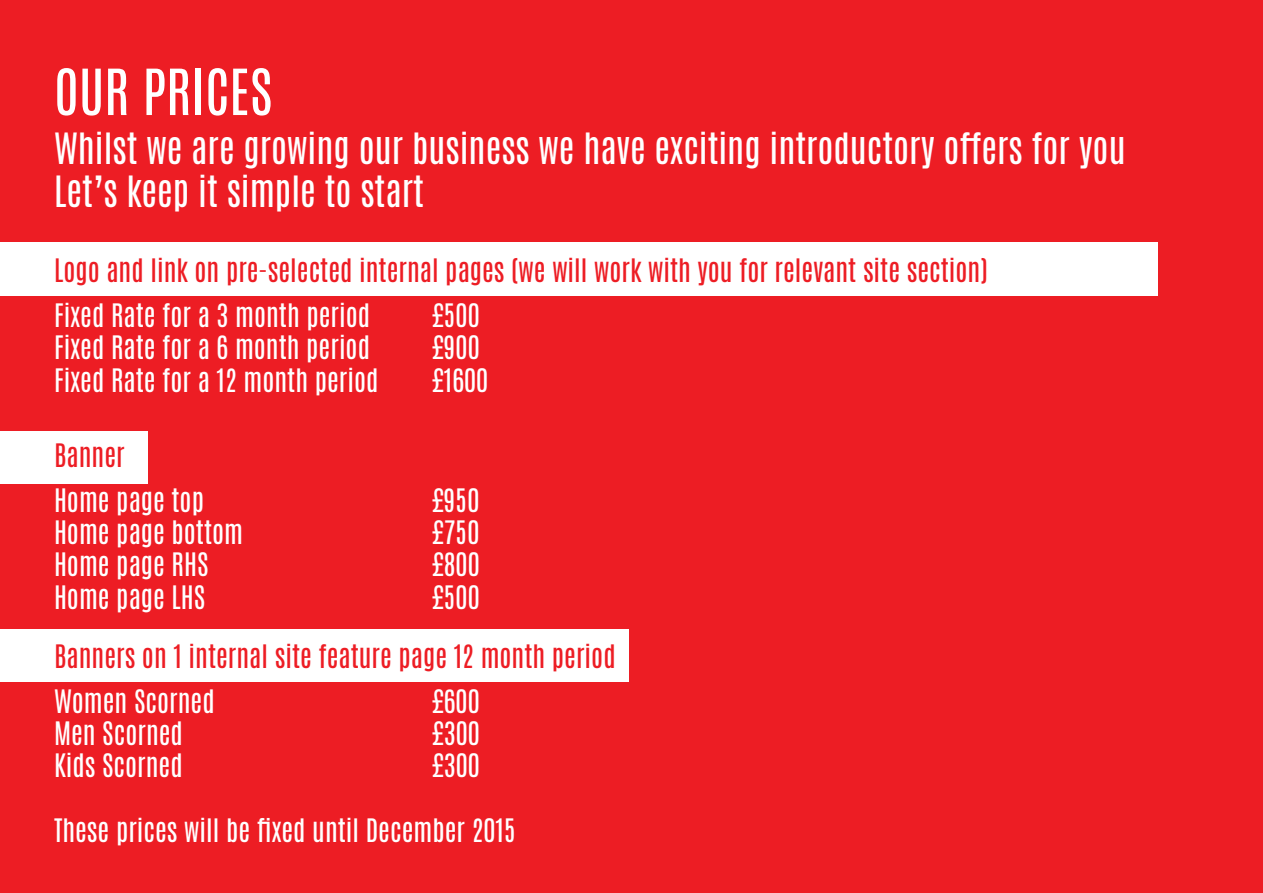
<style>
.page{position:relative;width:1263px;height:893px;background:#ed1d24}
.page>*{position:absolute;margin:0;border:0;box-sizing:border-box;transform-origin:0 0}
.t1{font:54px "Antonio";color:#fff}
.t2{font:36px/43.2px "Antonio";color:#fff}
.t3{font:27px "Antonio";color:#fff}
.t4{font:27px "Antonio";color:#ed1d24}
</style>
<div class="page">
<div style="left:0;top:242px;width:1157px;height:54px;background:#fff"></div>
<div style="left:0;top:431px;width:147px;height:53px;background:#fff"></div>
<div style="left:0;top:629px;width:628px;height:53px;background:#fff"></div>
<h1 class="t1" style="left:54px;top:52px;width:220px">OUR PRICES</h1>
<h2 class="t2" style="left:54px;top:127px;width:1073px">Whilst we are growing our business we have exciting introductory offers for you<br>Let’s keep it simple to start</h2>
<p class="t4" style="left:54px;top:251px;width:935px">Logo and link on pre-selected internal pages (we will work with you for relevant site section)</p>
<p class="t3" style="left:54px;top:295px;width:318px">Fixed Rate for a 3 month period</p>
<p class="t3" style="left:432px;top:295px;width:49px">£500</p>
<p class="t3" style="left:54px;top:328px;width:318px">Fixed Rate for a 6 month period</p>
<p class="t3" style="left:432px;top:328px;width:49px">£900</p>
<p class="t3" style="left:54px;top:360px;width:326px">Fixed Rate for a 12 month period</p>
<p class="t3" style="left:432px;top:360px;width:58px">£1600</p>
<p class="t4" style="left:54px;top:436px;width:72px">Banner</p>
<p class="t3" style="left:54px;top:480px;width:152px">Home page top</p>
<p class="t3" style="left:432px;top:480px;width:49px">£950</p>
<p class="t3" style="left:54px;top:513px;width:190px">Home page bottom</p>
<p class="t3" style="left:432px;top:513px;width:49px">£750</p>
<p class="t3" style="left:54px;top:545px;width:156px">Home page RHS</p>
<p class="t3" style="left:432px;top:545px;width:49px">£800</p>
<p class="t3" style="left:54px;top:577px;width:153px">Home page LHS</p>
<p class="t3" style="left:432px;top:577px;width:49px">£500</p>
<p class="t4" style="left:54px;top:637px;width:563px">Banners on 1 internal site feature page 12 month period</p>
<p class="t3" style="left:54px;top:681px;width:162px">Women Scorned</p>
<p class="t3" style="left:432px;top:681px;width:49px">£600</p>
<p class="t3" style="left:54px;top:713px;width:130px">Men Scorned</p>
<p class="t3" style="left:432px;top:713px;width:49px">£300</p>
<p class="t3" style="left:54px;top:746px;width:130px">Kids Scorned</p>
<p class="t3" style="left:432px;top:746px;width:49px">£300</p>
<p class="t3" style="left:54px;top:811px;width:463px">These prices will be fixed until December 2015</p>
</div>
